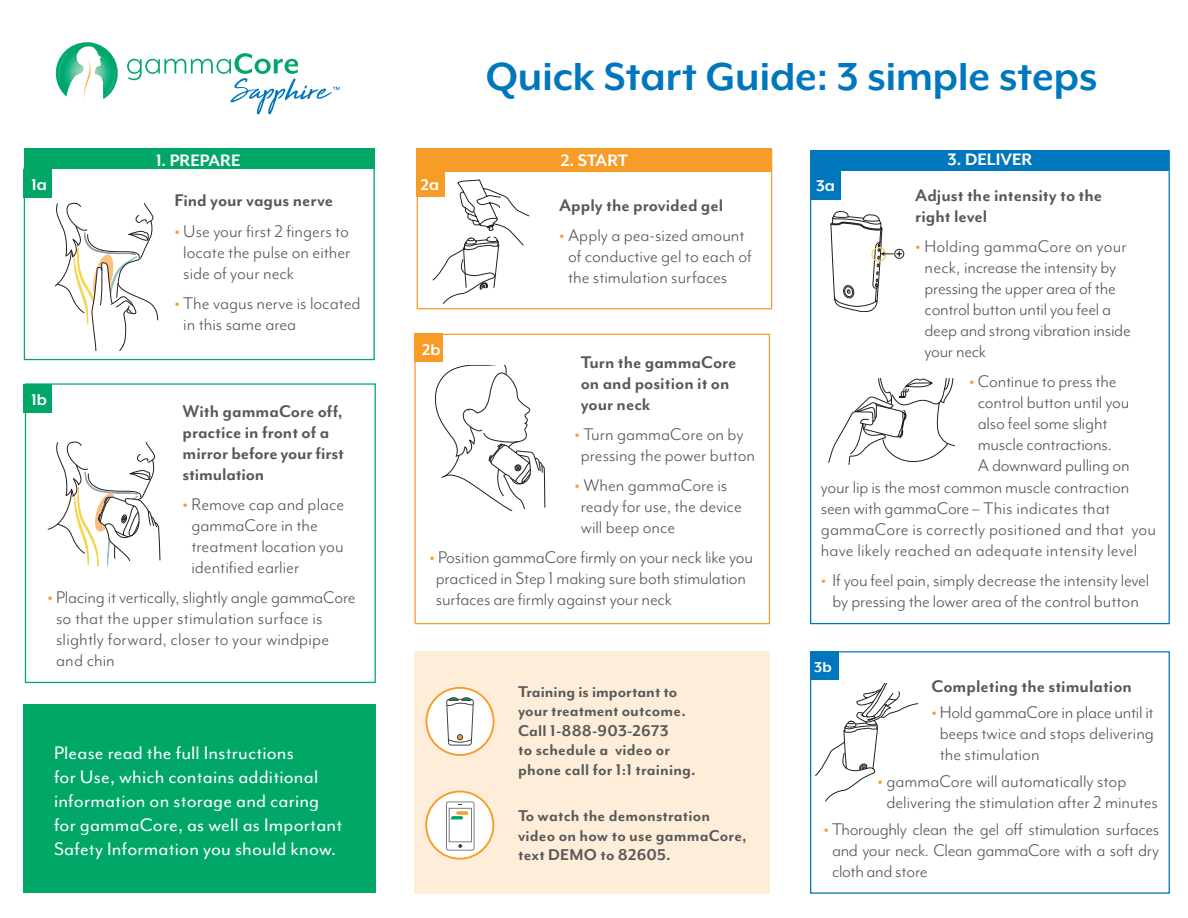
<style>
.page{position:relative;width:1188px;height:918px;background:#fff}
.page>*{position:absolute;margin:0;border:0;box-sizing:border-box;transform-origin:0 0}
.t1{font:700 45px "Mr Eaves XL Mod OT";color:#0077bd}
.t2{font:21px/24px "Mr Eaves Mod OT";letter-spacing:.01em;color:#fff}
.t3{font:19.5px/21px "Mr Eaves Mod OT";color:#57585a}
.t4{font:700 19.5px/21px "Mr Eaves Mod OT";color:#57585a}
.t5{font:700 19.2px "Mr Eaves XL Mod OT";color:#fff}
.t6{font:700 18px/19.5px "Mr Eaves Mod OT";letter-spacing:.01em;color:#57585a}
.t7{font:700 18px "Mr Eaves XL Mod OT";color:#fff}
.t8{font:700 17.85px "Mr Eaves XL Mod OT";color:#fff}
.t9{font:700 16.65px "Mr Eaves XL Mod OT";color:#fff}
.s1{font-weight:700;color:#f89c28}
</style>
<div class="page">
<div style="left:811px;top:165px;width:30px;height:34px;background:#0077bd"></div>
<div style="left:811px;top:150px;width:358px;height:21px;background:#0077bd"></div>
<div style="left:24px;top:166px;width:351px;height:194px;border:1px solid #00a767"></div>
<div style="left:24px;top:169px;width:28px;height:29px;background:#00a767"></div>
<svg style="left:55px;top:202px;width:103px;height:148px"></svg>
<div style="left:24px;top:148px;width:351px;height:21px;background:#00a767"></div>
<div style="left:25px;top:383px;width:351px;height:300px;border:1px solid #00a767"></div>
<div style="left:24px;top:384px;width:28px;height:29px;background:#00a767"></div>
<svg style="left:47px;top:441px;width:114px;height:125px"></svg>
<svg style="left:127px;top:53px;width:212px;height:61px"></svg>
<svg style="left:56px;top:42px;width:62px;height:57px"></svg>
<img style="left:93px;top:47px;width:20px;height:47px">
<img style="left:80px;top:47px;width:5px;height:44px">
<img style="left:57px;top:45px;width:23px;height:48px">
<img style="left:103px;top:56px;width:14px;height:42px">
<img style="left:111px;top:71px;width:3px;height:14px">
<img style="left:84px;top:58px;width:7px;height:43px">
<div style="left:24px;top:704px;width:352px;height:189px;background:#00a767"></div>
<div style="left:417px;top:148px;width:355px;height:161px;border:1px solid #f89c28"></div>
<div style="left:417px;top:168px;width:28px;height:29px;background:#f89c28"></div>
<div style="left:417px;top:148px;width:355px;height:21px;background:#f89c28"></div>
<div style="left:417px;top:151px;width:355px;height:20px;background:#f89c28"></div>
<svg style="left:432px;top:180px;width:97px;height:124px"></svg>
<div style="left:414px;top:334px;width:356px;height:290px;border:1px solid #f89c28"></div>
<div style="left:414px;top:334px;width:29px;height:28px;background:#f89c28"></div>
<svg style="left:434px;top:365px;width:111px;height:146px"></svg>
<div style="left:414px;top:651px;width:356px;height:243px;background:#feeed9"></div>
<div style="left:426px;top:688px;width:68px;height:67px;background:#fff;border-radius:50%"></div>
<svg style="left:446px;top:697px;width:28px;height:49px"></svg>
<div style="left:425px;top:687px;width:70px;height:69px;border:2px solid #f89c28;border-radius:50%"></div>
<div style="left:426px;top:792px;width:67px;height:67px;background:#fff;border-radius:50%"></div>
<div style="left:425px;top:791px;width:69px;height:69px;border:2px solid #f89c28;border-radius:50%"></div>
<svg style="left:446px;top:802px;width:28px;height:48px"></svg>
<div style="left:810px;top:651px;width:360px;height:243px;border:1px solid #0077bd"></div>
<svg style="left:815px;top:684px;width:103px;height:118px"></svg>
<div style="left:810px;top:651px;width:29px;height:29px;background:#0077bd"></div>
<svg style="left:828px;top:378px;width:127px;height:87px"></svg>
<div style="left:894px;top:249px;width:10px;height:10px;border:1px solid #231f20;border-radius:50%"></div>
<svg style="left:831px;top:211px;width:71px;height:101px"></svg>
<p class="t7" style="left:31px;top:176px;width:17px">1a</p>
<p class="t5" style="left:156px;top:150px;width:86px">1. PREPARE</p>
<p class="t4" style="left:174px;top:190px;width:160px">Find your vagus nerve</p>
<p class="t3" style="left:183px;top:221px;width:169px;text-align:justify;text-indent:-9px"><span class="s1">•</span> Use your first 2 fingers to locate the pulse on either side of your neck</p>
<p class="t3" style="left:183px;top:293px;width:179px;text-indent:-9px"><span class="s1">•</span> The vagus nerve is located in this same area</p>
<p class="t7" style="left:31px;top:391px;width:17px">1b</p>
<p class="t4" style="left:183px;top:401px;width:163px">With gammaCore off, practice in front of a mirror before your first stimulation</p>
<p class="t3" style="left:191px;top:494px;width:154px;text-indent:-9px"><span class="s1">•</span> Remove cap and place gammaCore in the treatment location you identified earlier</p>
<p class="t3" style="left:56px;top:587px;width:301px;text-indent:-9px"><span class="s1">•</span> Placing it vertically, slightly angle gammaCore so that the upper stimulation surface is slightly forward, closer to your windpipe and chin</p>
<p class="t2" style="left:54px;top:741px;width:290px">Please read the full Instructions<br>for Use, which contains additional information on storage and caring for gammaCore, as well as Important Safety Information you should know.</p>
<h1 class="t1" style="left:486px;top:54px;width:613px">Quick Start Guide: 3 simple steps</h1>
<p class="t8" style="left:421px;top:175px;width:20px">2a</p>
<p class="t5" style="left:561px;top:151px;width:69px">2. START</p>
<p class="t4" style="left:559px;top:195px;width:166px">Apply the provided gel</p>
<p class="t3" style="left:568px;top:225px;width:185px;text-indent:-9px"><span class="s1">•</span> Apply a pea-sized amount of conductive gel to each of the stimulation surfaces</p>
<p class="t7" style="left:422px;top:340px;width:20px">2b</p>
<p class="t4" style="left:581px;top:352px;width:157px">Turn the gammaCore on and position it on your neck</p>
<p class="t3" style="left:575px;top:424px;width:182px;text-align:center"><span class="s1">•</span> Turn gammaCore on by pressing the power button</p>
<p class="t3" style="left:581px;top:475px;width:163px;text-indent:-6px"><span class="s1">•</span> When gammaCore is ready for use, the device will beep once</p>
<p class="t3" style="left:436px;top:547px;width:319px;text-indent:-6px"><span class="s1">•</span> Position gammaCore firmly on your neck like you practiced in Step 1 making sure both stimulation surfaces are firmly against your neck</p>
<p class="t6" style="left:518px;top:682px;width:179px">Training is important to your treatment outcome.<br>Call 1-888-903-2673<br>to schedule a video or phone call for 1:1 training.</p>
<p class="t6" style="left:518px;top:806px;width:230px">To watch the demonstration video on how to use gammaCore, text DEMO to 82605.</p>
<p class="t5" style="left:947px;top:150px;width:86px">3. DELIVER</p>
<p class="t7" style="left:816px;top:177px;width:20px">3a</p>
<p class="t4" style="left:915px;top:185px;width:188px">Adjust the intensity to the right level</p>
<p class="t3" style="left:925px;top:236px;width:208px;text-indent:-9px"><span class="s1">•</span> Holding gammaCore on your neck, increase the intensity by pressing the upper area of the control button until you feel a deep and strong vibration inside your neck</p>
<p class="t3" style="left:969px;top:371px;width:149px"><span class="s1">•</span> Continue to press the</p>
<p class="t3" style="left:978px;top:392px;width:153px">control button until you</p>
<p class="t3" style="left:978px;top:413px;width:131px">also feel some slight</p>
<p class="t3" style="left:978px;top:434px;width:136px">muscle contractions.</p>
<p class="t3" style="left:978px;top:455px;width:154px">A downward pulling on</p>
<p class="t3" style="left:821px;top:477px;width:310px">your lip is the most common muscle contraction</p>
<p class="t3" style="left:821px;top:498px;width:291px">seen with gammaCore – This indicates that</p>
<p class="t3" style="left:821px;top:519px;width:337px">gammaCore is correctly positioned and that you</p>
<p class="t3" style="left:821px;top:540px;width:318px">have likely reached an adequate intensity level</p>
<p class="t3" style="left:821px;top:570px;width:330px;text-align:center"><span class="s1">•</span> If you feel pain, simply decrease the intensity level by pressing the lower area of the control button</p>
<p class="t9" style="left:814px;top:659px;width:19px">3b</p>
<p class="t4" style="left:932px;top:676px;width:202px">Completing the stimulation</p>
<p class="t3" style="left:940px;top:702px;width:216px;text-align:justify;text-indent:-8px"><span class="s1">•</span> Hold gammaCore in place until it beeps twice and stops delivering the stimulation</p>
<p class="t3" style="left:886px;top:771px;width:273px;text-indent:-9px"><span class="s1">•</span> gammaCore will automatically stop delivering the stimulation after 2 minutes</p>
<p class="t3" style="left:832px;top:819px;width:329px;text-align:justify;text-indent:-9px"><span class="s1">•</span> Thoroughly clean the gel off stimulation surfaces and your neck. Clean gammaCore with a soft dry cloth and store</p>
</div>
